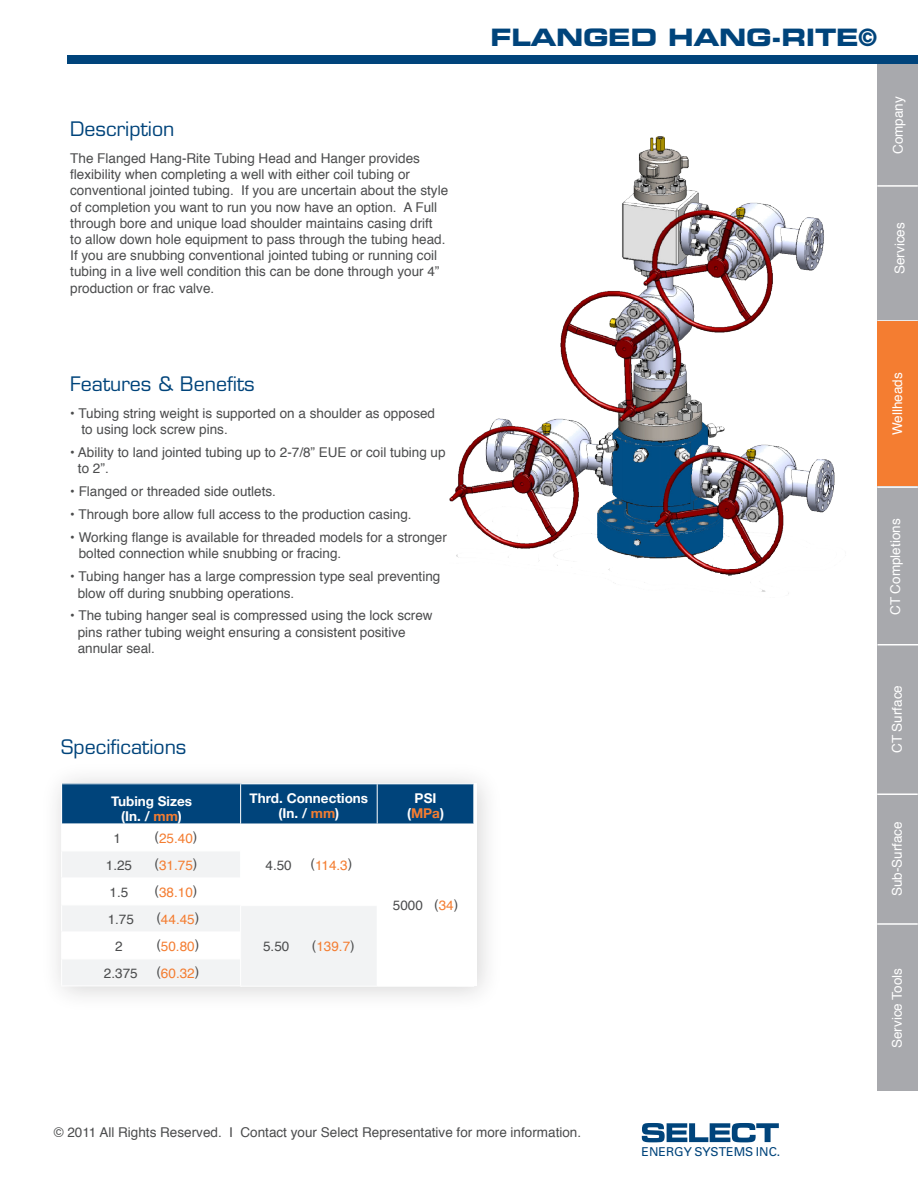
<style>
.page{position:relative;width:918px;height:1188px;background:#fff}
.page>*{position:absolute;margin:0;border:0;box-sizing:border-box;transform-origin:0 0}
.t1{font:24px "Eurostile Bold Extended Two";letter-spacing:-.015em;color:#00447b}
.t2{font:19.5px "Eurostile";color:#00447b}
.t3{font:13.5px/16.2px "Helvetica";color:#4b4c4d}
.t4{font:13.5px "Helvetica";color:#fff}
.t5{font:13.5px "Helvetica";color:#f47d31}
.t6{font:700 13.5px/15px "Helvetica Neue";color:#fff;text-align:center}
.t7{font:12.3px "Univers";color:#00447b}
.s1{color:#f47d31}
.s2{color:#4b4c4d}
</style>
<div class="page">
<div style="left:877px;top:57px;width:41px;height:1034px;background:#a8a9ad"></div>
<hr style="left:877px;top:185px;width:41px;height:2px;background:#fff">
<hr style="left:877px;top:320px;width:41px;height:2px;background:#fff">
<hr style="left:877px;top:486px;width:41px;height:2px;background:#fff">
<hr style="left:878px;top:644px;width:40px;height:1px;background:#fff">
<hr style="left:877px;top:793px;width:41px;height:2px;background:#fff">
<hr style="left:877px;top:923px;width:41px;height:2px;background:#fff">
<div style="left:877px;top:322px;width:41px;height:164px;background:#f47d31"></div>
<div style="left:67px;top:56px;width:851px;height:8px;background:#00447b"></div>
<svg style="left:642px;top:1123px;width:137px;height:19px"></svg>
<div style="left:42px;top:763px;width:460px;height:248px;background:#231f20;opacity:.2"></div>
<hr style="left:61px;top:783px;width:181px;height:1px;background:#fff">
<hr style="left:61px;top:986px;width:181px;height:1px;background:#fff">
<svg style="left:61px;top:784px;width:412px;height:202px"></svg>
<div style="left:241px;top:906px;width:136px;height:80px;background:#f2f3f4"></div>
<hr style="left:240px;top:783px;width:137px;height:1px;background:#fff">
<hr style="left:240px;top:784px;width:1px;height:40px;background:#fff">
<hr style="left:377px;top:783px;width:97px;height:1px;background:#fff">
<hr style="left:377px;top:784px;width:1px;height:40px;background:#fff">
<hr style="left:473px;top:784px;width:1px;height:40px;background:#fff">
<hr style="left:240px;top:824px;width:137px;height:1px;background:#fff">
<hr style="left:240px;top:824px;width:1px;height:81px;background:#fff">
<hr style="left:377px;top:824px;width:97px;height:1px;background:#fff">
<hr style="left:377px;top:824px;width:1px;height:81px;background:#fff">
<hr style="left:473px;top:824px;width:1px;height:82px;background:#fff">
<hr style="left:240px;top:905px;width:138px;height:1px;background:#fff">
<hr style="left:240px;top:906px;width:1px;height:80px;background:#fff">
<hr style="left:377px;top:906px;width:1px;height:80px;background:#fff">
<hr style="left:473px;top:906px;width:1px;height:80px;background:#fff">
<hr style="left:240px;top:986px;width:137px;height:1px;background:#fff">
<hr style="left:377px;top:986px;width:97px;height:1px;background:#fff">
<img style="left:449px;top:136px;width:386px;height:458px">
<p class="t2" style="left:70px;top:117px;width:106px">Description</p>
<p class="t3" style="left:70px;top:150px;width:379px">The Flanged Hang-Rite Tubing Head and Hanger provides flexibility when completing a well with either coil tubing or conventional jointed tubing. If you are uncertain about the style of completion you want to run you now have an option. A Full through bore and unique load shoulder maintains casing drift<br>to allow down hole equipment to pass through the tubing head.<br>If you are snubbing conventional jointed tubing or running coil tubing in a live well condition this can be done through your 4” production or frac valve.</p>
<p class="t2" style="left:70px;top:372px;width:186px">Features &amp; Benefits</p>
<p class="t3" style="left:82px;top:405px;width:355px;text-indent:-11px">• Tubing string weight is supported on a shoulder as opposed to using lock screw pins.</p>
<p class="t3" style="left:78px;top:444px;width:369px;text-indent:-8px">• Ability to land jointed tubing up to 2-7/8” EUE or coil tubing up to 2”.</p>
<p class="t3" style="left:70px;top:483px;width:207px">• Flanged or threaded side outlets.</p>
<p class="t3" style="left:70px;top:506px;width:343px">• Through bore allow full access to the production casing.</p>
<p class="t3" style="left:79px;top:529px;width:370px;text-indent:-8px">• Working flange is available for threaded models for a stronger bolted connection while snubbing or fracing.</p>
<p class="t3" style="left:78px;top:568px;width:364px;text-indent:-8px">• Tubing hanger has a large compression type seal preventing blow off during snubbing operations.</p>
<p class="t3" style="left:78px;top:607px;width:356px;text-indent:-8px">• The tubing hanger seal is compressed using the lock screw pins rather tubing weight ensuring a consistent positive annular seal.</p>
<p class="t2" style="left:61px;top:735px;width:127px">Specifications</p>
<p class="t6" style="left:111px;top:793px;width:82px">Tubing Sizes</p>
<p class="t6" style="left:121px;top:808px;width:62px">(In. / <span class="s1">mm</span>)</p>
<p class="t3" style="left:113px;top:829px;width:9px">1</p>
<p class="t5" style="left:155px;top:826px;width:44px"><span class="s2">(</span>25.40<span class="s2">)</span></p>
<p class="t3" style="left:106px;top:856px;width:28px">1.25</p>
<p class="t5" style="left:155px;top:853px;width:44px"><span class="s2">(</span>31.75<span class="s2">)</span></p>
<p class="t3" style="left:110px;top:883px;width:20px">1.5</p>
<p class="t5" style="left:155px;top:880px;width:44px"><span class="s2">(</span>38.10<span class="s2">)</span></p>
<p class="t3" style="left:108px;top:910px;width:28px">1.75</p>
<p class="t5" style="left:156px;top:907px;width:44px"><span class="s2">(</span>44.45<span class="s2">)</span></p>
<p class="t3" style="left:115px;top:937px;width:9px">2</p>
<p class="t5" style="left:156px;top:934px;width:44px"><span class="s2">(</span>50.80<span class="s2">)</span></p>
<p class="t3" style="left:104px;top:964px;width:35px">2.375</p>
<p class="t5" style="left:157px;top:961px;width:44px"><span class="s2">(</span>60.32<span class="s2">)</span></p>
<p class="t6" style="left:250px;top:790px;width:120px">Thrd. Connections</p>
<p class="t6" style="left:279px;top:805px;width:62px">(In. / <span class="s1">mm</span>)</p>
<p class="t3" style="left:266px;top:857px;width:28px">4.50</p>
<p class="t5" style="left:311px;top:854px;width:43px"><span class="s2">(</span>114.3<span class="s2">)</span></p>
<p class="t3" style="left:263px;top:938px;width:28px">5.50</p>
<p class="t5" style="left:312px;top:935px;width:44px"><span class="s2">(</span>139.7<span class="s2">)</span></p>
<p class="t6" style="left:407px;top:790px;width:38px">PSI (<span class="s1">MPa</span>)</p>
<p class="t3" style="left:393px;top:897px;width:67px">5000 (<span class="s1">34</span>)</p>
<p class="t1" style="left:490px;top:21px;width:389px">FLANGED HANG-RITE©</p>
<p class="t4" style="left:886px;top:154px;width:59px;rotate:-90deg">Company</p>
<p class="t4" style="left:888px;top:274px;width:53px;rotate:-90deg">Services</p>
<p class="t4" style="left:886px;top:435px;width:64px;rotate:-90deg">Wellheads</p>
<p class="t4" style="left:884px;top:615px;width:98px;rotate:-90deg">CT Completions</p>
<p class="t4" style="left:886px;top:753px;width:70px;rotate:-90deg">CT Surface</p>
<p class="t4" style="left:886px;top:896px;width:77px;rotate:-90deg">Sub-Surface</p>
<p class="t4" style="left:885px;top:1048px;width:82px;rotate:-90deg">Service Tools</p>
<p class="t3" style="left:54px;top:1124px;width:529px">© 2011 All Rights Reserved. I Contact your Select Representative for more information.</p>
<p class="t7" style="left:642px;top:1145px;width:140px">ENERGY SYSTEMS INC.</p>
</div>
